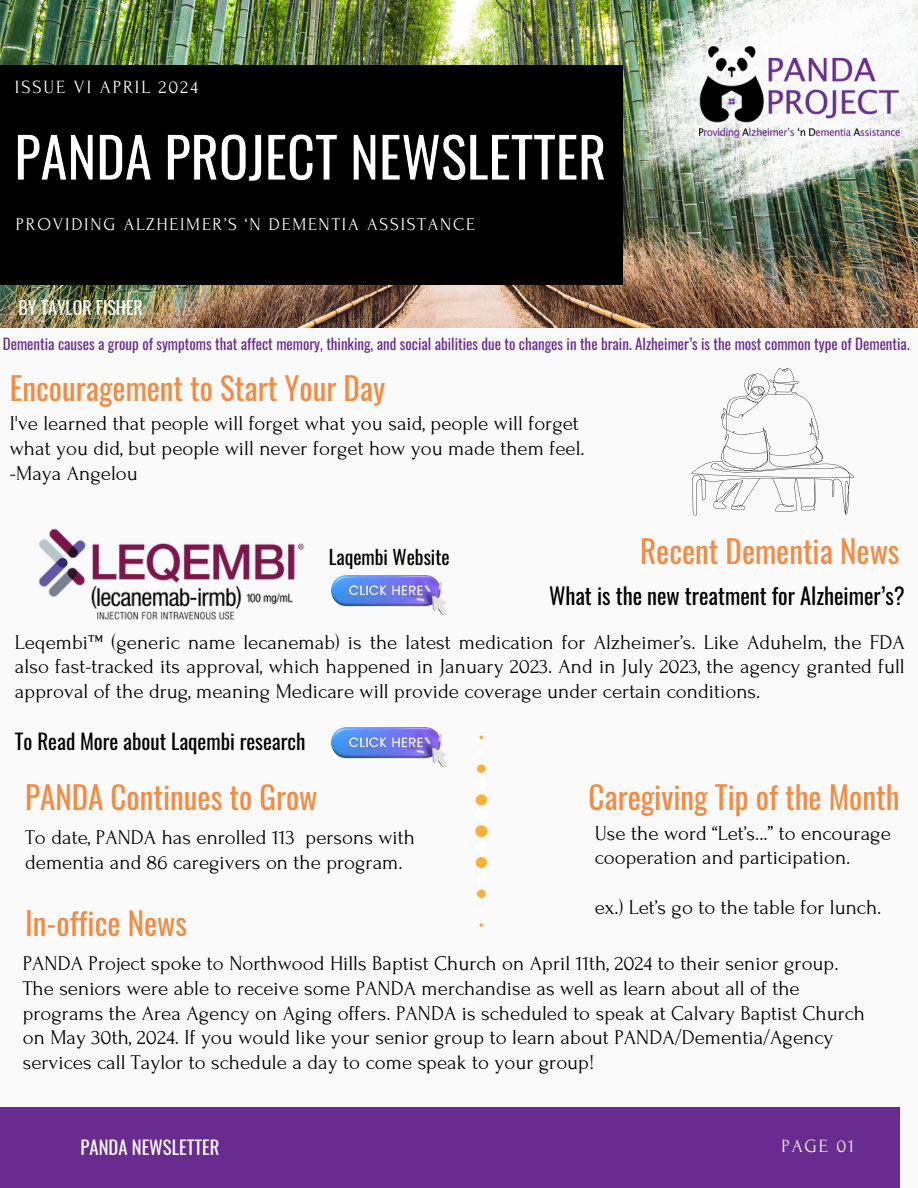
<style>
.page{position:relative;width:918px;height:1188px;background:#fafafa}
.page>*{position:absolute;margin:0;border:0;box-sizing:border-box;transform-origin:0 0}
.t1{font:31.2px "Oswald";color:#f28b43}
.t2{font:22.5px "Oswald";color:#000}
.t3{font:21px/24.8px "Forum";color:#000}
.t4{font:21px "Oswald";color:#000}
.t5{font:19.5px "Oswald";color:#000}
.t6{font:18.75px "Forum";letter-spacing:.1em;color:#fff}
.t7{font:18.6px "Oswald";color:#fff}
.t8{font:18.6px "Forum";letter-spacing:.1em;color:#fafafa}
.t9{font:18px "Forum";letter-spacing:.1em;color:#fff}
.t10{font:18px "Oswald";color:#fff}
.t11{font:15px "Oswald";color:#6a2b91}
</style>
<div class="page">
<img style="left:0;top:0;width:918px;height:328px">
<div style="left:0;top:65px;width:622px;height:219px;background:#000"></div>
<div style="left:0;top:1107px;width:900px;height:81px;background:#6a2b91"></div>
<img style="left:623px;top:0;width:295px;height:208px">
<img style="left:699px;top:46px;width:201px;height:91px">
<svg style="left:691px;top:368px;width:163px;height:147px"></svg>
<img style="left:38px;top:528px;width:267px;height:92px">
<img style="left:332px;top:576px;width:114px;height:39px">
<img style="left:332px;top:728px;width:114px;height:39px">
<svg style="left:475px;top:736px;width:13px;height:191px"></svg>
<img style="left:17px;top:134px;width:587px;height:47px">
<p class="t6" style="left:15px;top:77px;width:185px">ISSUE VI APRIL 2024</p>
<p class="t9" style="left:16px;top:214px;width:461px">PROVIDING ALZHEIMER’S ‘N DEMENTIA ASSISTANCE</p>
<h3 class="t10" style="left:18px;top:293px;width:126px">BY TAYLOR FISHER</h3>
<p class="t11" style="left:3px;top:332px;width:908px">Dementia causes a group of symptoms that affect memory, thinking, and social abilities due to changes in the brain. Alzheimer’s is the most common type of Dementia.</p>
<h5 class="t1" style="left:10px;top:363px;width:377px">Encouragement to Start Your Day</h5>
<p class="t3" style="left:10px;top:412px;width:576px">I've learned that people will forget what you said, people will forget what you did, but people will never forget how you made them feel. -Maya Angelou</p>
<h3 class="t5" style="left:329px;top:542px;width:122px">Laqembi Website</h3>
<h3 class="t1" style="left:640px;top:527px;width:261px">Recent Dementia News</h3>
<h4 class="t2" style="left:549px;top:578px;width:357px">What is the new treatment for Alzheimer’s?</h4>
<p class="t3" style="left:15px;top:630px;width:891px;text-align:justify">Leqembi™ (generic name lecanemab) is the latest medication for Alzheimer’s. Like Aduhelm, the FDA also fast-tracked its approval, which happened in January 2023. And in July 2023, the agency granted full approval of the drug, meaning Medicare will provide coverage under certain conditions.</p>
<p class="t4" style="left:15px;top:725px;width:292px">To Read More about Laqembi research</p>
<p class="t1" style="left:25px;top:773px;width:294px">PANDA Continues to Grow</p>
<h3 class="t3" style="left:25px;top:825px;width:391px">To date, PANDA has enrolled 113 persons with dementia and 86 caregivers on the program.</h3>
<h3 class="t1" style="left:25px;top:899px;width:164px">In-office News</h3>
<h3 class="t1" style="left:588px;top:773px;width:313px">Caregiving Tip of the Month</h3>
<h2 class="t3" style="left:595px;top:821px;width:298px">Use the word “Let’s...” to encourage cooperation and participation.</h2>
<h3 class="t3" style="left:595px;top:895px;width:288px">ex.) Let’s go to the table for lunch.</h3>
<p class="t3" style="left:23px;top:951px;width:844px">PANDA Project spoke to Northwood Hills Baptist Church on April 11th, 2024 to their senior group.<br>The seniors were able to receive some PANDA merchandise as well as learn about all of the programs the Area Agency on Aging offers. PANDA is scheduled to speak at Calvary Baptist Church on May 30th, 2024. If you would like your senior group to learn about PANDA/Dementia/Agency services call Taylor to schedule a day to come speak to your group!</p>
<p class="t7" style="left:81px;top:1133px;width:140px">PANDA NEWSLETTER</p>
<h2 class="t8" style="left:781px;top:1136px;width:74px">PAGE 01</h2>
</div>
